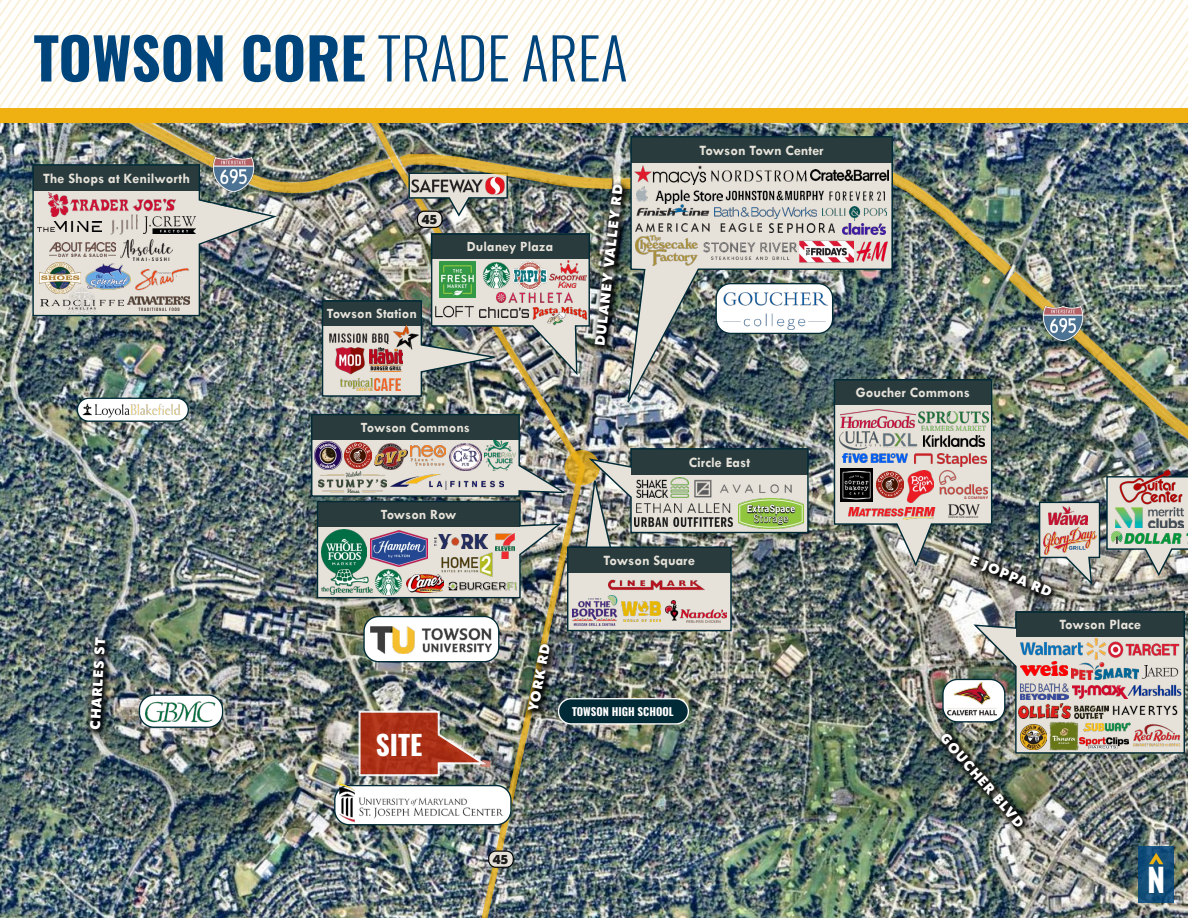
<style>
.page{position:relative;width:1188px;height:918px;background:#fff}
.page>*{position:absolute;margin:0;border:0;box-sizing:border-box;transform-origin:0 0}
.t1{font:700 57px "Oswald";color:#00447c}
.t2{font:700 32.4px "Oswald";color:#fff}
.t3{font:700 27.3px "Oswald";color:#fff}
.t4{font:700 14.4px "Tw Cen";color:#e6e2d9}
.t5{font:700 14.25px "Tw Cen";color:#e6e2d9}
.t6{font:700 14.25px "Tw Cen";letter-spacing:-.02em;color:#e6e2d9}
.t7{font:900 13.8px "Apparat";color:#fff}
.t8{font:900 12.75px "Apparat";color:#1c1c1c}
.t9{font:700 10.95px "Oswald";color:#fff}
.s1{font-weight:300}
</style>
<div class="page">
<img style="left:0;top:0;width:1188px;height:108px">
<img style="left:0;top:123px;width:1188px;height:795px">
<img style="left:365px;top:397px;width:224px;height:521px">
<div style="left:943px;top:679px;width:62px;height:43px;background:#fff;border-radius:15px"></div>
<div style="left:942px;top:679px;width:63px;height:44px;border:1px solid #002a36;border-radius:15px"></div>
<div style="left:77px;top:398px;width:111px;height:23px;background:#fff;border-radius:11px"></div>
<div style="left:77px;top:398px;width:112px;height:24px;border:1px solid #002a36;border-radius:11px"></div>
<div style="left:139px;top:695px;width:84px;height:32px;background:#fff;border-radius:15px"></div>
<div style="left:139px;top:694px;width:84px;height:34px;border:1px solid #002a36;border-radius:15px"></div>
<svg style="left:1139px;top:846px;width:35px;height:57px;background:#124d79"></svg>
<svg style="left:1149px;top:853px;width:14px;height:11px"></svg>
<div style="left:364px;top:617px;width:135px;height:45px;background:#fff;border-radius:15px"></div>
<div style="left:363px;top:616px;width:136px;height:46px;border:1px solid #002a36;border-radius:15px"></div>
<img style="left:371px;top:632px;width:120px;height:22px">
<img style="left:141px;top:698px;width:76px;height:26px">
<img style="left:82px;top:401px;width:99px;height:17px">
<img style="left:947px;top:683px;width:25px;height:33px">
<img style="left:972px;top:611px;width:214px;height:143px">
<svg style="left:335px;top:786px;width:176px;height:39px"></svg>
<div style="left:334px;top:785px;width:178px;height:40px;border:1px solid #002a36;border-radius:15px"></div>
<img style="left:338px;top:781px;width:166px;height:42px">
<img style="left:358px;top:710px;width:133px;height:67px">
<img style="left:623px;top:142px;width:400px;height:119px">
<img style="left:833px;top:261px;width:355px;height:324px">
<img style="left:1042px;top:306px;width:42px;height:35px">
<img style="left:626px;top:135px;width:268px;height:275px">
<img style="left:32px;top:100px;width:591px;height:297px">
<img style="left:310px;top:413px;width:499px;height:219px">
<img style="left:689px;top:476px;width:107px;height:26px">
<img style="left:738px;top:499px;width:65px;height:29px">
<img style="left:704px;top:242px;width:93px;height:17px">
<img style="left:799px;top:240px;width:54px;height:22px">
<img style="left:726px;top:185px;width:99px;height:22px">
<img style="left:636px;top:223px;width:126px;height:9px">
<img style="left:636px;top:204px;width:75px;height:14px">
<img style="left:770px;top:224px;width:65px;height:9px">
<img style="left:714px;top:207px;width:102px;height:11px">
<img style="left:827px;top:186px;width:61px;height:19px">
<img style="left:822px;top:207px;width:65px;height:14px">
<img style="left:843px;top:223px;width:42px;height:11px">
<div style="left:559px;top:699px;width:129px;height:25px;background:#002a36;border-radius:13px"></div>
<div style="left:558px;top:698px;width:131px;height:27px;border:1px solid #fff;border-radius:13px"></div>
<div style="left:417px;top:211px;width:25px;height:16px;background:#e6e2d9;border-radius:7px"></div>
<div style="left:417px;top:211px;width:26px;height:17px;border:1px solid #000;border-radius:7px"></div>
<div style="left:523px;top:640px;width:35px;height:79px;background:#000;opacity:.95"></div>
<div style="left:489px;top:851px;width:24px;height:16px;background:#e6e2d9;border-radius:7px"></div>
<div style="left:488px;top:850px;width:26px;height:18px;border:1px solid #000;border-radius:7px"></div>
<div style="left:937px;top:729px;width:94px;height:106px;background:#000;opacity:.95"></div>
<div style="left:590px;top:180px;width:40px;height:174px;background:#000;opacity:.95"></div>
<div style="left:85px;top:633px;width:28px;height:105px;background:#000;opacity:.95"></div>
<div style="left:966px;top:551px;width:94px;height:53px;background:#000;opacity:.95"></div>
<div style="left:0;top:108px;width:1188px;height:15px;background:#eeb111"></div>
<h1 class="t1" style="left:34px;top:28px;width:596px">TOWSON CORE <span class="s1">TRADE AREA</span></h1>
<p class="t4" style="left:43px;top:170px;width:148px">The Shops at Kenilworth</p>
<p class="t8" style="left:422px;top:212px;width:17px">45</p>
<p class="t5" style="left:327px;top:305px;width:92px">Towson Station</p>
<p class="t5" style="left:467px;top:238px;width:88px">Dulaney Plaza</p>
<p class="t5" style="left:361px;top:419px;width:111px">Towson Commons</p>
<p class="t6" style="left:381px;top:506px;width:77px">Towson Row</p>
<p class="t7" style="left:592px;top:345px;width:164px;rotate:-84deg">DULANEY VALLEY RD</p>
<p class="t4" style="left:700px;top:142px;width:126px">Towson Town Center</p>
<p class="t4" style="left:689px;top:454px;width:63px">Circle East</p>
<p class="t7" style="left:87px;top:729px;width:93px;rotate:-87deg">CHARLES ST</p>
<h3 class="t3" style="left:376px;top:730px;width:48px">SITE</h3>
<p class="t4" style="left:604px;top:551px;width:93px">Towson Square</p>
<p class="t7" style="left:524px;top:710px;width:70px;rotate:-79deg">YORK RD</p>
<p class="t9" style="left:572px;top:706px;width:103px">TOWSON HIGH SCHOOL</p>
<p class="t8" style="left:493px;top:852px;width:17px">45</p>
<p class="t4" style="left:856px;top:384px;width:116px">Goucher Commons</p>
<p class="t7" style="left:974px;top:552px;width:88px;rotate:22deg">E JOPPA RD</p>
<p class="t4" style="left:1059px;top:616px;width:83px">Towson Place</p>
<p class="t7" style="left:950px;top:730px;width:121px;rotate:49deg">GOUCHER BLVD</p>
<h2 class="t2" style="left:1147px;top:863px;width:20px">N</h2>
</div>
